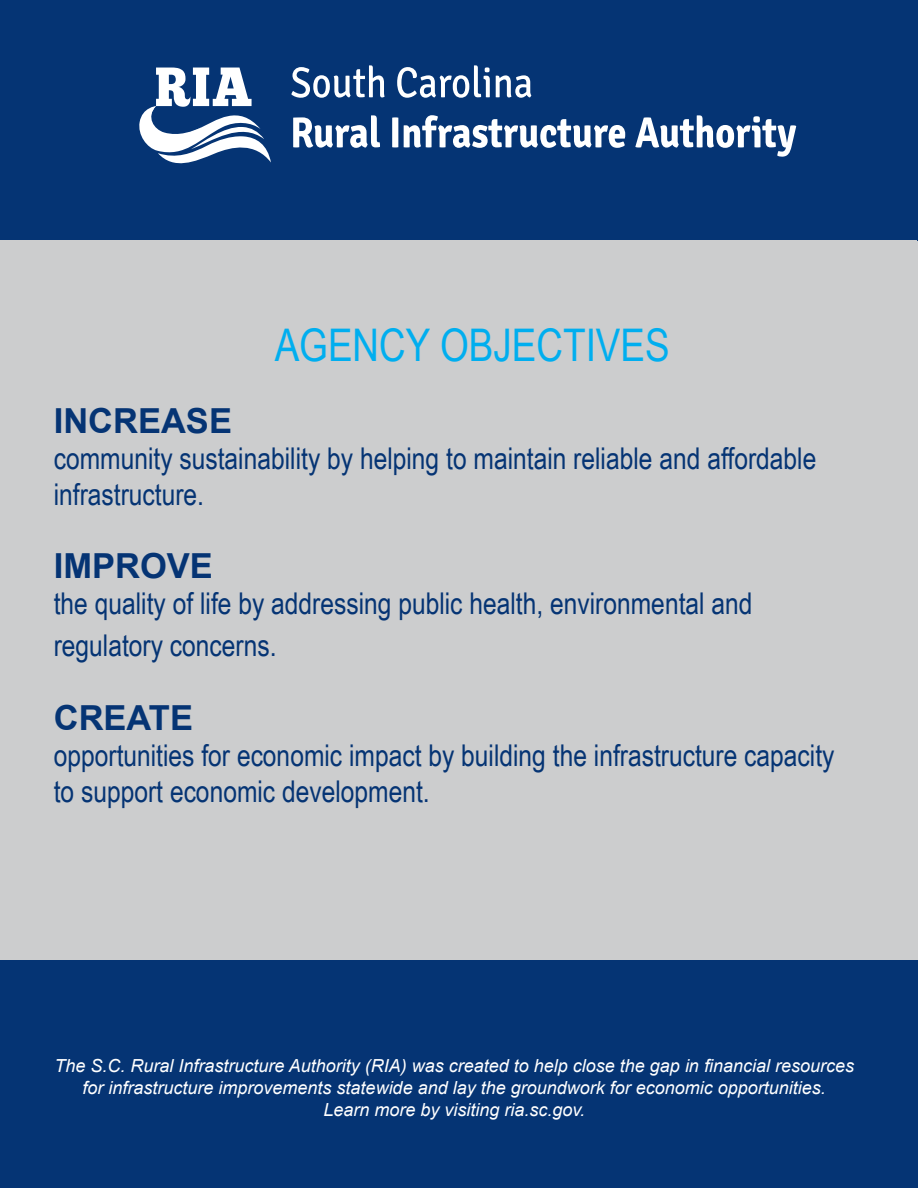
<style>
.page{position:relative;width:918px;height:1188px;background:#fff}
.page>*{position:absolute;margin:0;border:0;box-sizing:border-box;transform-origin:0 0}
.t1{font:45px "Arial Narrow";color:#00aeef}
.t2{font:700 34.5px "Arial";color:#053474}
.t3{font:30px/36px "Arial Narrow";color:#053474}
.t4{font:italic 18px/21.6px "Arial";color:#fff;text-align:center}
</style>
<div class="page">
<div style="left:0;top:0;width:917px;height:243px;background:#053474"></div>
<div style="left:0;top:240px;width:918px;height:912px;background:#cccdce"></div>
<div style="left:0;top:960px;width:918px;height:228px;background:#053474"></div>
<svg style="left:139px;top:68px;width:132px;height:96px"></svg>
<svg style="left:293px;top:115px;width:87px;height:33px"></svg>
<svg style="left:392px;top:117px;width:6px;height:30px"></svg>
<svg style="left:404px;top:115px;width:221px;height:33px"></svg>
<svg style="left:635px;top:115px;width:161px;height:42px"></svg>
<svg style="left:291px;top:65px;width:94px;height:33px"></svg>
<svg style="left:397px;top:65px;width:93px;height:33px"></svg>
<svg style="left:496px;top:75px;width:35px;height:23px"></svg>
<hr style="left:917px;top:0;width:1px;height:240px;background:#053474">
<p class="t1" style="left:275px;top:312px;width:397px">AGENCY OBJECTIVES</p>
<p class="t2" style="left:54px;top:396px;width:180px">INCREASE</p>
<p class="t3" style="left:54px;top:439px;width:764px">community sustainability by helping to maintain reliable and affordable infrastructure.</p>
<p class="t2" style="left:54px;top:542px;width:161px">IMPROVE</p>
<p class="t3" style="left:54px;top:582px;width:700px;line-height:41.4px">the quality of life by addressing public health, environmental and regulatory concerns.</p>
<p class="t2" style="left:54px;top:693px;width:141px">CREATE</p>
<p class="t3" style="left:54px;top:736px;width:782px">opportunities for economic impact by building the infrastructure capacity to support economic development.</p>
<p class="t4" style="left:54px;top:1056px;width:801px">The S.C. Rural Infrastructure Authority (RIA) was created to help close the gap in financial resources for infrastructure improvements statewide and lay the groundwork for economic opportunities.</p>
<p class="t4" style="left:323px;top:1099px;width:263px">Learn more by visiting ria.sc.gov.</p>
</div>
